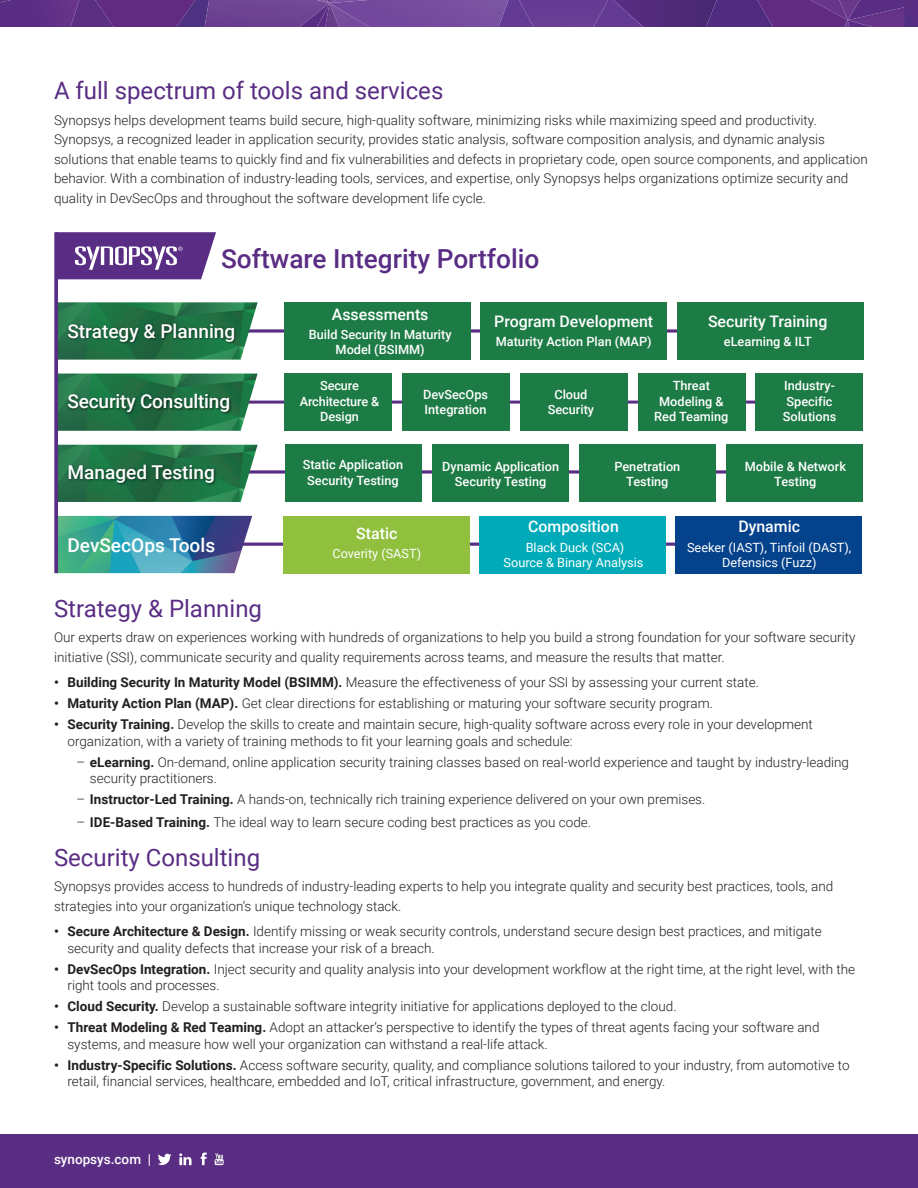
<style>
.page{position:relative;width:918px;height:1188px;background:#fff}
.page>*{position:absolute;margin:0;border:0;box-sizing:border-box;transform-origin:0 0}
.t1{font:500 26.25px "Roboto";color:#592d84}
.HEADING_1{font:24px "Roboto";color:#592d84}
.t2{font:500 19.05px "Roboto";color:#fff}
.t3{font:500 15.9px "Roboto";color:#fff}
.BODY_COPY{font:300 13.5px/19.5px "Roboto";color:#231f20}
.t4{font:500 13.5px "Roboto";color:#fff}
.t5{font:500 12.75px/15.3px "Roboto";color:#fff;text-align:center}
.t6{font:12.75px/15.3px "Roboto";color:#fff;text-align:center}
.s1{font-weight:700}
</style>
<div class="page">
<div style="left:0;top:1134px;width:918px;height:54px;background:#592d84"></div>
<svg style="left:0;top:0;width:918px;height:27px;background:#63388b"></svg>
<svg style="left:158px;top:1153px;width:13px;height:12px"></svg>
<svg style="left:201px;top:1152px;width:6px;height:13px"></svg>
<svg style="left:215px;top:1153px;width:9px;height:12px"></svg>
<svg style="left:179px;top:1153px;width:13px;height:12px"></svg>
<svg style="left:58px;top:232px;width:158px;height:47px;background:#765199"></svg>
<svg style="left:258px;top:329px;width:419px;height:4px"></svg>
<div style="left:481px;top:302px;width:186px;height:58px;background:#1d7b45"></div>
<div style="left:285px;top:302px;width:186px;height:58px;background:#1d7b45"></div>
<img style="left:58px;top:302px;width:200px;height:58px">
<img style="left:64px;top:319px;width:180px;height:33px">
<svg style="left:258px;top:470px;width:468px;height:4px"></svg>
<div style="left:579px;top:445px;width:137px;height:57px;background:#1d7b45"></div>
<div style="left:726px;top:445px;width:137px;height:57px;background:#1d7b45"></div>
<div style="left:432px;top:445px;width:137px;height:57px;background:#1d7b45"></div>
<div style="left:285px;top:445px;width:137px;height:57px;background:#1d7b45"></div>
<img style="left:58px;top:445px;width:200px;height:57px">
<img style="left:64px;top:459px;width:165px;height:30px">
<hr style="left:197px;top:401px;width:623px;height:3px;background:#592d83">
<div style="left:285px;top:374px;width:107px;height:57px;background:#1d7b45"></div>
<div style="left:402px;top:374px;width:108px;height:57px;background:#1d7b45"></div>
<div style="left:520px;top:374px;width:108px;height:57px;background:#1d7b45"></div>
<div style="left:638px;top:374px;width:107px;height:57px;background:#1d7b45"></div>
<div style="left:755px;top:374px;width:108px;height:57px;background:#1d7b45"></div>
<img style="left:58px;top:374px;width:200px;height:57px">
<img style="left:64px;top:389px;width:185px;height:30px">
<hr style="left:212px;top:543px;width:608px;height:3px;background:#592d83">
<div style="left:284px;top:516px;width:186px;height:57px;background:#90c03e"></div>
<div style="left:480px;top:516px;width:186px;height:57px;background:#00aab8"></div>
<div style="left:676px;top:516px;width:186px;height:57px;background:#05428c"></div>
<img style="left:58px;top:516px;width:194px;height:57px">
<svg style="left:54px;top:232px;width:4px;height:341px"></svg>
<div style="left:677px;top:302px;width:186px;height:58px;background:#1d7b45"></div>
<p class="HEADING_1" style="left:54px;top:74px;width:391px">A full spectrum of tools and services</p>
<p class="BODY_COPY" style="left:54px;top:109px;width:815px">Synopsys helps development teams build secure, high-quality software, minimizing risks while maximizing speed and productivity.<br>Synopsys, a recognized leader in application security, provides static analysis, software composition analysis, and dynamic analysis solutions that enable teams to quickly find and fix vulnerabilities and defects in proprietary code, open source components, and application behavior. With a combination of industry-leading tools, services, and expertise, only Synopsys helps organizations optimize security and quality in DevSecOps and throughout the software development life cycle.</p>
<p class="t1" style="left:221px;top:240px;width:320px">Software Integrity Portfolio</p>
<p class="t3" style="left:332px;top:303px;width:98px">Assessments</p>
<p class="t5" style="left:309px;top:326px;width:144px">Build Security In Maturity<br>Model (BSIMM)</p>
<p class="t3" style="left:494px;top:310px;width:160px">Program Development</p>
<p class="t5" style="left:496px;top:334px;width:157px">Maturity Action Plan (MAP)</p>
<p class="t2" style="left:67px;top:318px;width:169px">Strategy &amp; Planning</p>
<p class="t3" style="left:708px;top:310px;width:121px">Security Training</p>
<p class="t5" style="left:724px;top:334px;width:89px">eLearning &amp; ILT</p>
<p class="t2" style="left:67px;top:388px;width:164px">Security Consulting</p>
<p class="t5" style="left:300px;top:378px;width:81px">Secure<br>Architecture &amp;<br>Design</p>
<p class="t5" style="left:654px;top:378px;width:76px">Threat<br>Modeling &amp;<br>Red Teaming</p>
<p class="t5" style="left:423px;top:386px;width:67px;text-align:left">DevSecOps<br>Integration</p>
<p class="t5" style="left:548px;top:386px;width:48px">Cloud<br>Security</p>
<p class="t5" style="left:783px;top:378px;width:55px;text-align:left">Industry-<br>Specific<br>Solutions</p>
<p class="t5" style="left:303px;top:457px;width:102px">Static Application</p>
<p class="t2" style="left:67px;top:459px;width:149px">Managed Testing</p>
<p class="t5" style="left:307px;top:472px;width:93px">Security Testing</p>
<p class="t2" style="left:67px;top:531px;width:149px">DevSecOps Tools</p>
<p class="t3" style="left:356px;top:522px;width:43px">Static</p>
<p class="t6" style="left:332px;top:545px;width:90px">Coverity (SAST)</p>
<p class="t5" style="left:442px;top:458px;width:118px">Dynamic Application<br>Security Testing</p>
<p class="t5" style="left:745px;top:458px;width:103px">Mobile &amp; Network<br>Testing</p>
<p class="t5" style="left:614px;top:458px;width:67px">Penetration<br>Testing</p>
<p class="t3" style="left:528px;top:516px;width:92px">Composition</p>
<p class="t6" style="left:504px;top:539px;width:141px">Black Duck (SCA)<br>Source &amp; Binary Analysis</p>
<p class="t3" style="left:738px;top:516px;width:63px">Dynamic</p>
<p class="t6" style="left:687px;top:539px;width:166px">Seeker (IAST), Tinfoil (DAST),<br>Defensics (Fuzz)</p>
<p class="HEADING_1" style="left:54px;top:591px;width:210px">Strategy &amp; Planning</p>
<p class="BODY_COPY" style="left:54px;top:627px;width:803px">Our experts draw on experiences working with hundreds of organizations to help you build a strong foundation for your software security initiative (SSI), communicate security and quality requirements across teams, and measure the results that matter.</p>
<p class="BODY_COPY" style="left:54px;top:672px;width:707px"><span class="s1">• Building Security In Maturity Model (BSIMM).</span> Measure the effectiveness of your SSI by assessing your current state.</p>
<p class="BODY_COPY" style="left:54px;top:693px;width:660px"><span class="s1">• Maturity Action Plan (MAP).</span> Get clear directions for establishing or maturing your software security program.</p>
<p class="BODY_COPY" style="left:68px;top:715px;width:747px;line-height:16.5px;text-indent:-14px"><span class="s1">• Security Training.</span> Develop the skills to create and maintain secure, high-quality software across every role in your development organization, with a variety of training methods to fit your learning goals and schedule:</p>
<p class="BODY_COPY" style="left:90px;top:753px;width:761px;line-height:16.5px;text-indent:-14px">– <span class="s1">eLearning.</span> On-demand, online application security training classes based on real-world experience and taught by industry-leading security practitioners.</p>
<p class="BODY_COPY" style="left:76px;top:789px;width:630px">– <span class="s1">Instructor-Led Training.</span> A hands-on, technically rich training experience delivered on your own premises.</p>
<p class="BODY_COPY" style="left:76px;top:811px;width:516px">– <span class="s1">IDE-Based Training.</span> The ideal way to learn secure coding best practices as you code.</p>
<p class="HEADING_1" style="left:54px;top:840px;width:208px">Security Consulting</p>
<p class="BODY_COPY" style="left:54px;top:876px;width:781px">Synopsys provides access to hundreds of industry-leading experts to help you integrate quality and security best practices, tools, and strategies into your organization’s unique technology stack.</p>
<p class="BODY_COPY" style="left:68px;top:922px;width:756px;line-height:16.5px;text-indent:-14px"><span class="s1">• Secure Architecture &amp; Design.</span> Identify missing or weak security controls, understand secure design best practices, and mitigate security and quality defects that increase your risk of a breach.</p>
<p class="BODY_COPY" style="left:68px;top:960px;width:789px;line-height:16.5px;text-indent:-14px"><span class="s1">• DevSecOps Integration.</span> Inject security and quality analysis into your development workflow at the right time, at the right level, with the right tools and processes.</p>
<p class="BODY_COPY" style="left:54px;top:996px;width:624px"><span class="s1">• Cloud Security.</span> Develop a sustainable software integrity initiative for applications deployed to the cloud.</p>
<p class="BODY_COPY" style="left:68px;top:1018px;width:754px;line-height:16.5px;text-indent:-14px"><span class="s1">• Threat Modeling &amp; Red Teaming.</span> Adopt an attacker’s perspective to identify the types of threat agents facing your software and systems, and measure how well your organization can withstand a real-life attack.</p>
<p class="BODY_COPY" style="left:68px;top:1056px;width:784px;line-height:16.5px;text-indent:-14px"><span class="s1">• Industry-Specific Solutions.</span> Access software security, quality, and compliance solutions tailored to your industry, from automotive to retail, financial services, healthcare, embedded and IoT, critical infrastructure, government, and energy.</p>
<p class="t4" style="left:54px;top:1149px;width:99px">synopsys.com |</p>
</div>
